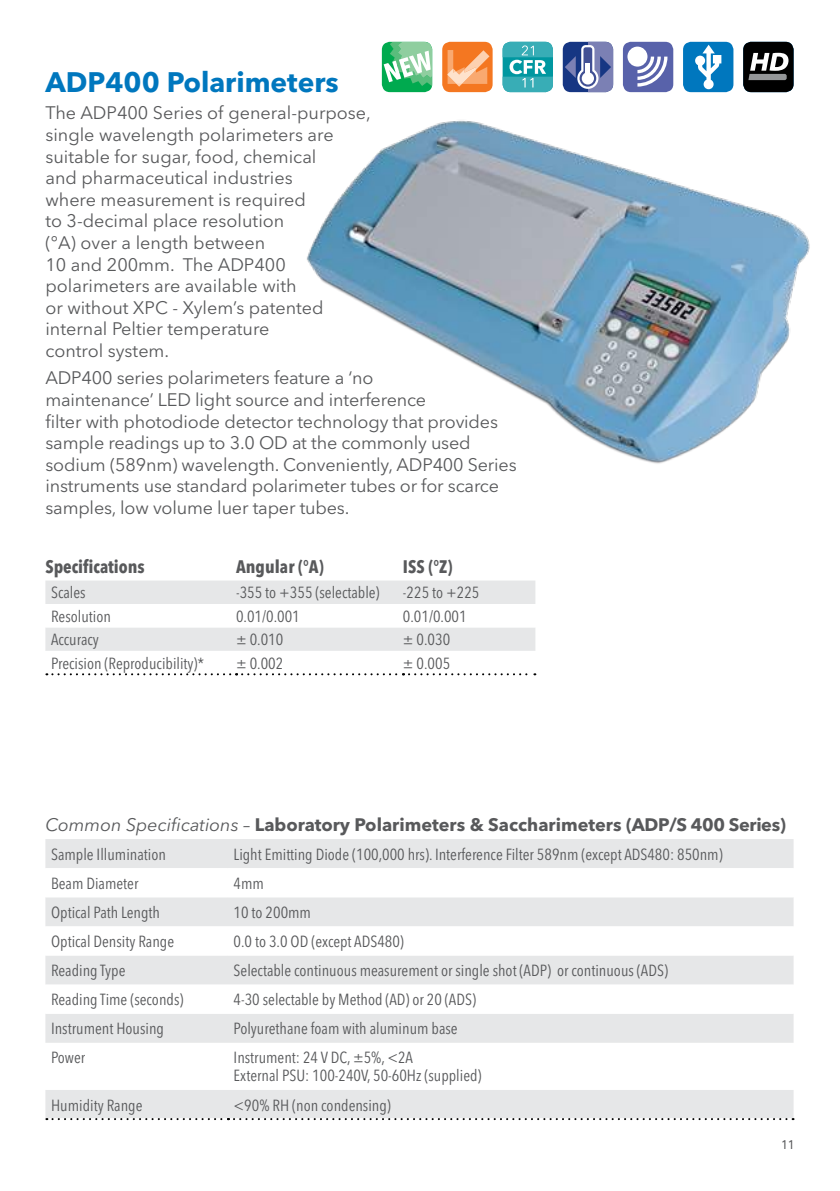
<style>
.page{position:relative;width:840px;height:1191px;background:#fff}
.page>*{position:absolute;margin:0;border:0;box-sizing:border-box;transform-origin:0 0}
.t1{font:700 28px "Avenir Next LT Pro";color:#0077be}
.t2{font:18px/21.6px "Avenir Next LT Pro";letter-spacing:-.01em;color:#58595b}
.t3{font:700 18px "Avenir Next LT Pro";color:#58595b}
.t4{font:700 condensed 18px "Avenir Next LT Pro";color:#58595b}
.t5{font:condensed 16px/18px "Avenir Next LT Pro";color:#58595b}
.s1{font-weight:400;font-style:italic}
</style>
<div class="page">
<div style="left:682px;top:42px;width:51px;height:50px;background:#0077be;border-radius:8px"></div>
<svg style="left:695px;top:45px;width:26px;height:44px"></svg>
<div style="left:442px;top:42px;width:50px;height:50px;background:#f47721;border-radius:8px"></div>
<svg style="left:447px;top:50px;width:42px;height:37px"></svg>
<svg style="left:502px;top:42px;width:50px;height:50px;background:#47b3bb"></svg>
<div style="left:562px;top:42px;width:50px;height:50px;background:#163683;border-radius:8px"></div>
<svg style="left:564px;top:42px;width:48px;height:50px"></svg>
<div style="left:622px;top:42px;width:51px;height:50px;background:#5862aa;border-radius:8px"></div>
<div style="left:627px;top:47px;width:20px;height:20px;background:#fff;border-radius:50%"></div>
<svg style="left:637px;top:57px;width:30px;height:30px"></svg>
<div style="left:742px;top:42px;width:51px;height:50px;background:#000;border-radius:8px"></div>
<svg style="left:748px;top:53px;width:40px;height:27px"></svg>
<div style="left:381px;top:42px;width:51px;height:50px;background:#00aa4f;border-radius:8px"></div>
<svg style="left:383px;top:42px;width:49px;height:44px"></svg>
<img style="left:307px;top:120px;width:503px;height:344px">
<div style="left:45px;top:839px;width:748px;height:280px;background:#e6e7e8"></div>
<svg style="left:45px;top:868px;width:183px;height:87px"></svg>
<svg style="left:228px;top:868px;width:565px;height:87px"></svg>
<svg style="left:45px;top:984px;width:748px;height:106px"></svg>
<svg style="left:46px;top:1118px;width:747px;height:2px"></svg>
<svg style="left:45px;top:580px;width:490px;height:95px"></svg>
<h1 class="t1" style="left:45px;top:65px;width:295px">ADP400 Polarimeters</h1>
<p class="t2" style="left:45px;top:102px;width:327px">The ADP400 Series of general-purpose, single wavelength polarimeters are suitable for sugar, food, chemical<br>and pharmaceutical industries<br>where measurement is required<br>to 3-decimal place resolution<br>(°A) over a length between<br>10 and 200mm. The ADP400 polarimeters are available with<br>or without XPC - Xylem’s patented internal Peltier temperature<br>control system.</p>
<p class="t2" style="left:45px;top:367px;width:472px">ADP400 series polarimeters feature a ‘no<br>maintenance’ LED light source and interference<br>filter with photodiode detector technology that provides sample readings up to 3.0 OD at the commonly used sodium (589nm) wavelength. Conveniently, ADP400 Series instruments use standard polarimeter tubes or for scarce samples, low volume luer taper tubes.</p>
<p class="t4" style="left:45px;top:555px;width:101px">Specifications</p>
<p class="t4" style="left:236px;top:555px;width:89px">Angular (°A)</p>
<p class="t4" style="left:403px;top:555px;width:51px">ISS (°Z)</p>
<p class="t5" style="left:51px;top:583px;width:36px">Scales</p>
<p class="t5" style="left:236px;top:583px;width:145px">-355 to +355 (selectable)</p>
<p class="t5" style="left:403px;top:583px;width:78px">-225 to +225</p>
<p class="t5" style="left:51px;top:607px;width:61px">Resolution</p>
<p class="t5" style="left:236px;top:607px;width:65px">0.01/0.001</p>
<p class="t5" style="left:403px;top:607px;width:65px">0.01/0.001</p>
<p class="t5" style="left:51px;top:630px;width:49px">Accuracy</p>
<p class="t5" style="left:236px;top:630px;width:49px">± 0.010</p>
<p class="t5" style="left:403px;top:630px;width:49px">± 0.030</p>
<p class="t5" style="left:51px;top:654px;width:155px">Precision (Reproducibility)*</p>
<p class="t5" style="left:236px;top:654px;width:49px">± 0.002</p>
<p class="t5" style="left:403px;top:654px;width:49px">± 0.005</p>
<p class="t3" style="left:45px;top:813px;width:741px"><span class="s1">Common Specifications –</span> Laboratory Polarimeters &amp; Saccharimeters (ADP/S 400 Series)</p>
<p class="t5" style="left:51px;top:845px;width:116px">Sample Illumination</p>
<p class="t5" style="left:233px;top:845px;width:490px">Light Emitting Diode (100,000 hrs). Interference Filter 589nm (except ADS480: 850nm)</p>
<p class="t5" style="left:51px;top:874px;width:89px">Beam Diameter</p>
<p class="t5" style="left:233px;top:874px;width:32px">4mm</p>
<p class="t5" style="left:51px;top:903px;width:110px">Optical Path Length</p>
<p class="t5" style="left:233px;top:903px;width:79px">10 to 200mm</p>
<p class="t5" style="left:51px;top:932px;width:125px">Optical Density Range</p>
<p class="t5" style="left:233px;top:932px;width:172px">0.0 to 3.0 OD (except ADS480)</p>
<p class="t5" style="left:51px;top:961px;width:76px">Reading Type</p>
<p class="t5" style="left:233px;top:961px;width:435px">Selectable continuous measurement or single shot (ADP) or continuous (ADS)</p>
<p class="t5" style="left:51px;top:990px;width:134px">Reading Time (seconds)</p>
<p class="t5" style="left:233px;top:990px;width:244px">4-30 selectable by Method (AD) or 20 (ADS)</p>
<p class="t5" style="left:51px;top:1019px;width:114px">Instrument Housing</p>
<p class="t5" style="left:233px;top:1019px;width:225px">Polyurethane foam with aluminum base</p>
<p class="t5" style="left:51px;top:1048px;width:36px">Power</p>
<p class="t5" style="left:233px;top:1048px;width:249px">Instrument: 24 V DC, ±5%, &lt;2A<br>External PSU: 100-240V, 50-60Hz (supplied)</p>
<p class="t5" style="left:51px;top:1096px;width:93px">Humidity Range</p>
<p class="t5" style="left:233px;top:1096px;width:159px">&lt;90% RH (non condensing)</p>
<p class="t5" style="left:780px;top:1134px;width:15px">11</p>
</div>
